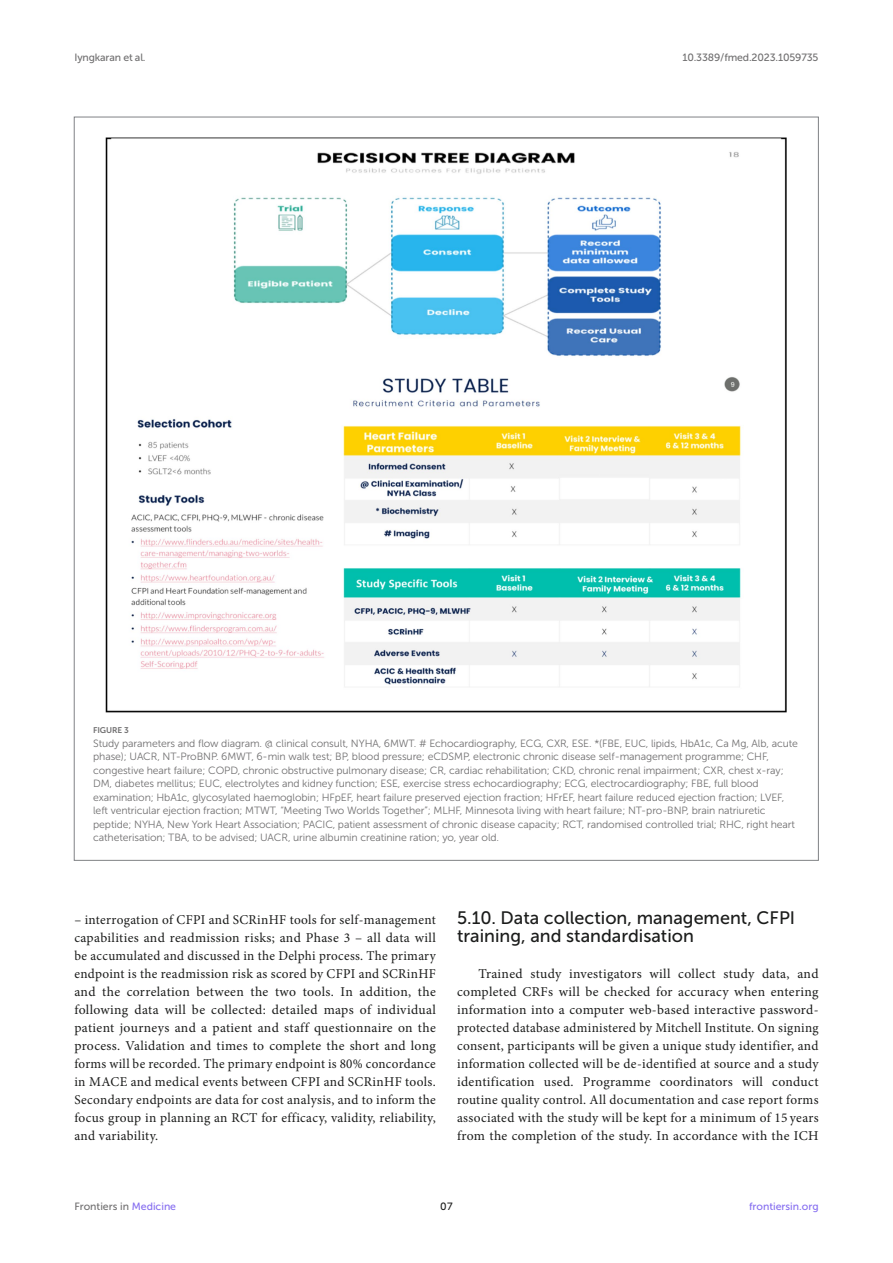
<style>
.page{position:relative;width:893px;height:1263px;background:#fff}
.page>*{position:absolute;margin:0;border:0;box-sizing:border-box;transform-origin:0 0}
.HEAD_2{font:18px/18px "Museo Sans 500";color:#1b1c1b}
.TEXT_FLUSH{font:13.5px/18px "Minion Pro";letter-spacing:.025em;color:#1b1c1b;text-align:justify}
.FIG_LEG{font:10.5px/13.5px "Museo Sans 300";letter-spacing:-.01em;color:#706f70}
.t1{font:10.5px "Museo Sans 500";letter-spacing:-.015em;color:#706f70}
.t2{font:10.5px "Museo Sans 500";color:#856df0}
.t3{font:10.5px "Museo Sans 500";color:#1b1c1b}
.FIG_HD{font:8.25px "Museo Sans 700";letter-spacing:-.01em;color:#706f70}
.s1{color:#856df0}
</style>
<div class="page">
<img style="left:105px;top:137px;width:682px;height:576px">
<p class="t1" style="left:74px;top:51px;width:73px">Iyngkaran et al.</p>
<p class="t1" style="left:682px;top:51px;width:138px">10.3389/fmed.2023.1059735</p>
<p class="FIG_HD" style="left:93px;top:726px;width:37px">FIGURE 3</p>
<p class="FIG_LEG" style="left:93px;top:737px;width:706px">Study parameters and flow diagram. @ clinical consult, NYHA, 6MWT. # Echocardiography, ECG, CXR, ESE. *(FBE, EUC, lipids, HbA1c, Ca Mg, Alb, acute phase); UACR, NT-ProBNP. 6MWT, 6-min walk test; BP, blood pressure; eCDSMP, electronic chronic disease self-management programme; CHF, congestive heart failure; COPD, chronic obstructive pulmonary disease; CR, cardiac rehabilitation; CKD, chronic renal impairment; CXR, chest x-ray; DM, diabetes mellitus; EUC, electrolytes and kidney function; ESE, exercise stress echocardiography; ECG, electrocardiography; FBE, full blood examination; HbA1c, glycosylated haemoglobin; HFpEF, heart failure preserved ejection fraction; HFrEF, heart failure reduced ejection fraction; LVEF, left ventricular ejection fraction; MTWT, “Meeting Two Worlds Together”; MLHF, Minnesota living with heart failure; NT-pro-BNP, brain natriuretic peptide; NYHA, New York Heart Association; PACIC, patient assessment of chronic disease capacity; RCT, randomised controlled trial; RHC, right heart catheterisation; TBA, to be advised; UACR, urine albumin creatinine ration; yo, year old.</p>
<p class="TEXT_FLUSH" style="left:74px;top:911px;width:363px">– interrogation of CFPI and SCRinHF tools for self-management capabilities and readmission risks; and Phase 3 – all data will be accumulated and discussed in the Delphi process. The primary endpoint is the readmission risk as scored by CFPI and SCRinHF and the correlation between the two tools. In addition, the following data will be collected: detailed maps of individual patient journeys and a patient and staff questionnaire on the process. Validation and times to complete the short and long forms will be recorded. The primary endpoint is 80% concordance in MACE and medical events between CFPI and SCRinHF tools.<br>Secondary endpoints are data for cost analysis, and to inform the focus group in planning an RCT for efficacy, validity, reliability, and variability.</p>
<p class="HEAD_2" style="left:457px;top:909px;width:340px">5.10. Data collection, management, CFPI training, and standardisation</p>
<p class="TEXT_FLUSH" style="left:457px;top:965px;width:363px;text-indent:21px">Trained study investigators will collect study data, and completed CRFs will be checked for accuracy when entering information into a computer web-based interactive password&shy;protected database administered by Mitchell Institute. On signing consent, participants will be given a unique study identifier, and information collected will be de-identified at source and a study identification used. Programme coordinators will conduct routine quality control. All documentation and case report forms associated with the study will be kept for a minimum of 15 years from the completion of the study. In accordance with the ICH</p>
<p class="t1" style="left:74px;top:1200px;width:103px">Frontiers in <span class="s1">Medicine</span></p>
<p class="t3" style="left:440px;top:1200px;width:14px">07</p>
<p class="t2" style="left:749px;top:1200px;width:71px">frontiersin.org</p>
</div>
